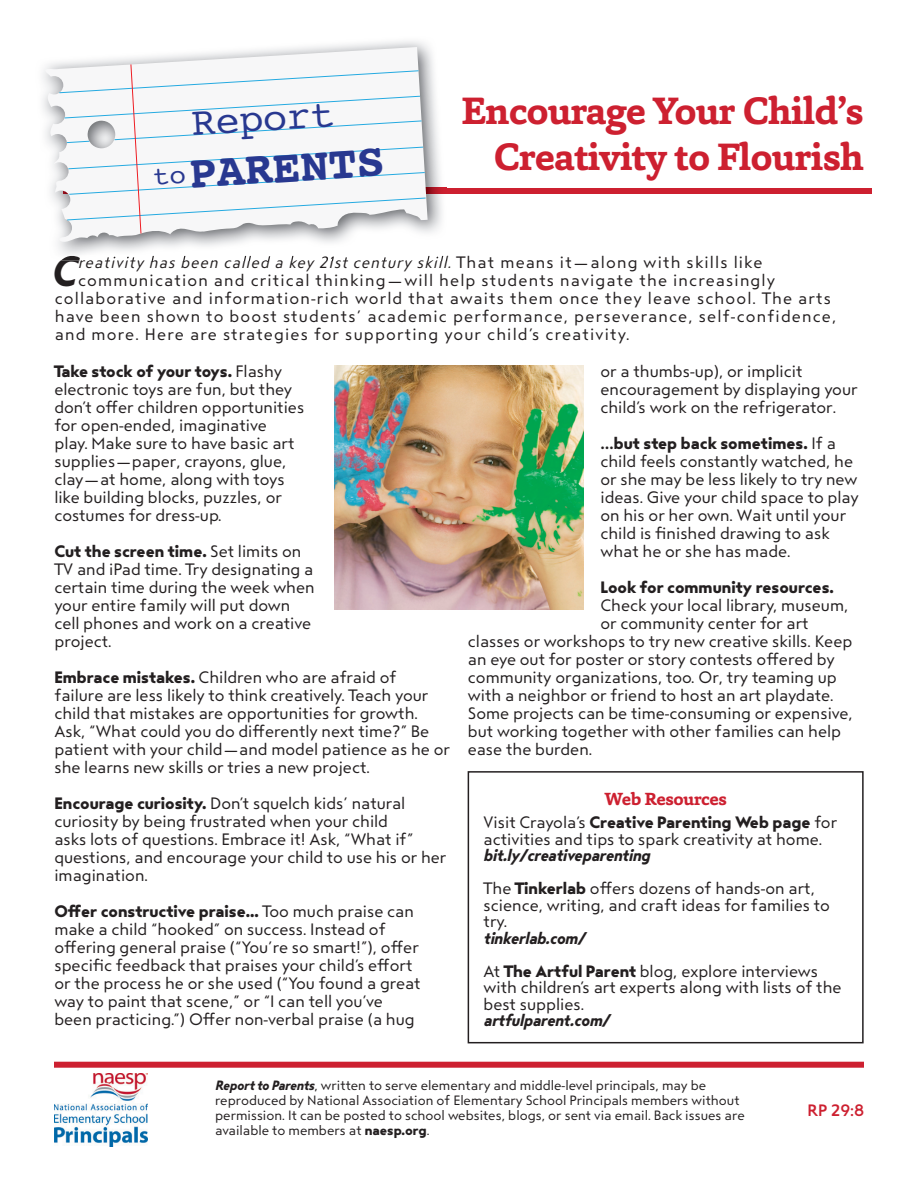
<style>
.page{position:relative;width:918px;height:1188px;background:#fff}
.page>*{position:absolute;margin:0;border:0;box-sizing:border-box;transform-origin:0 0}
.t1{font:700 46.8px "Courier";color:#283890}
.t2{font:42.15px "Steagal Bo It";color:#231f20}
.t3{font:39.6px "Courier";color:#283890}
.t4{font:700 39px/46.5px "Capita";letter-spacing:-.02em;color:#cd2030;text-align:right}
.t5{font:700 18px "Capita";letter-spacing:-.02em;color:#cd2030}
.t6{font:16.5px/18px "Steagal Re";color:#231f20}
.t7{font:16.5px/18px "Steagal Re";letter-spacing:.07em;color:#231f20}
.t8{font:16.5px "Steagal Bo";color:#231f20}
.t9{font:16.5px "Steagal Re It";letter-spacing:.07em;color:#231f20}
.t10{font:16.5px "Steagal Bo It";color:#231f20}
.t11{font:16.5px "Steagal Me";color:#cd2030}
.t12{font:13.5px/15px "Steagal Re";color:#231f20}
.s1{font-weight:400;font-size:26.85px}
.s2{font-family:"Steagal Re"}
.s3{font-family:"Steagal Bo"}
.s4{font-family:"Steagal Bo It"}
</style>
<div class="page">
<div style="left:64px;top:188px;width:808px;height:6px;background:#cd2030"></div>
<div style="left:54px;top:1062px;width:810px;height:6px;background:#cd2030"></div>
<img style="left:43px;top:41px;width:404px;height:215px">
<img style="left:428px;top:188px;width:19px;height:6px">
<img style="left:61px;top:256px;width:18px;height:4px">
<img style="left:107px;top:256px;width:340px;height:4px">
<svg style="left:45px;top:47px;width:383px;height:195px"></svg>
<svg style="left:59px;top:70px;width:367px;height:150px"></svg>
<svg style="left:131px;top:64px;width:10px;height:170px"></svg>
<img style="left:54px;top:1074px;width:94px;height:73px">
<img style="left:334px;top:365px;width:250px;height:244px">
<div style="left:468px;top:771px;width:396px;height:272px;border:2px solid #231f20"></div>
<h3 class="t3" style="left:190px;top:93px;width:144px;rotate:-4deg">Report</h3>
<h1 class="t1" style="left:151px;top:139px;width:233px;rotate:-4deg"><span class="s1">to</span>PARENTS</h1>
<h3 class="t4" style="left:462px;top:87px;width:404px">Encourage Your Child’s<br>Creativity to Flourish</h3>
<h2 class="t2" style="left:51px;top:248px;width:26px">C</h2>
<p class="t9" style="left:78px;top:253px;width:686px">reativity has been called a key 21st century skill. <span class="s2">That means it—along with skills like</span></p>
<p class="t7" style="left:55px;top:272px;width:783px;text-indent:23px">communication and critical thinking—will help students navigate the increasingly collaborative and information-rich world that awaits them once they leave school. The arts have been shown to boost students’ academic performance, perseverance, self-confidence, and more. Here are strategies for supporting your child’s creativity.</p>
<p class="t8" style="left:54px;top:362px;width:229px">Take stock of your toys. <span class="s2">Flashy</span></p>
<p class="t6" style="left:54px;top:381px;width:251px">electronic toys are fun, but they don’t offer children opportunities for open-ended, imaginative play. Make sure to have basic art supplies—paper, crayons, glue, clay—at home, along with toys like building blocks, puzzles, or costumes for dress-up.</p>
<p class="t8" style="left:54px;top:542px;width:249px">Cut the screen time. <span class="s2">Set limits on</span></p>
<p class="t6" style="left:54px;top:561px;width:262px">TV and iPad time. Try designating a certain time during the week when your entire family will put down cell phones and work on a creative project.</p>
<p class="t6" style="left:54px;top:669px;width:397px"><span class="s3">Embrace mistakes.</span> Children who are afraid of<br>failure are less likely to think creatively. Teach your child that mistakes are opportunities for growth.<br>Ask, “What could you do differently next time?” Be patient with your child—and model patience as he or she learns new skills or tries a new project.</p>
<p class="t6" style="left:54px;top:795px;width:394px"><span class="s3">Encourage curiosity.</span> Don’t squelch kids’ natural curiosity by being frustrated when your child<br>asks lots of questions. Embrace it! Ask, “What if” questions, and encourage your child to use his or her imagination.</p>
<p class="t8" style="left:54px;top:902px;width:361px">Offer constructive praise... <span class="s2">Too much praise can</span></p>
<p class="t6" style="left:54px;top:921px;width:368px">make a child “hooked” on success. Instead of offering general praise (“You’re so smart!”), offer specific feedback that praises your child’s effort or the process he or she used (“You found a great way to paint that scene,” or “I can tell you’ve been practicing.”) Offer non-verbal praise (a hug</p>
<p class="t6" style="left:600px;top:363px;width:259px">or a thumbs-up), or implicit encouragement by displaying your child’s work on the refrigerator.</p>
<p class="t8" style="left:600px;top:434px;width:237px">…but step back sometimes. <span class="s2">If a</span></p>
<p class="t6" style="left:600px;top:453px;width:260px">child feels constantly watched, he or she may be less likely to try new ideas. Give your child space to play on his or her own. Wait until your child is finished drawing to ask what he or she has made.</p>
<p class="t8" style="left:600px;top:578px;width:235px">Look for community resources.</p>
<p class="t6" style="left:600px;top:597px;width:249px">Check your local library, museum,</p>
<p class="t6" style="left:600px;top:615px;width:210px">or community center for art</p>
<p class="t6" style="left:468px;top:633px;width:386px">classes or workshops to try new creative skills. Keep</p>
<p class="t6" style="left:468px;top:651px;width:368px">an eye out for poster or story contests offered by</p>
<p class="t6" style="left:468px;top:669px;width:370px">community organizations, too. Or, try teaming up</p>
<p class="t6" style="left:468px;top:687px;width:367px">with a neighbor or friend to host an art playdate.</p>
<p class="t6" style="left:468px;top:705px;width:386px">Some projects can be time-consuming or expensive,</p>
<p class="t6" style="left:468px;top:723px;width:375px">but working together with other families can help</p>
<p class="t6" style="left:468px;top:741px;width:126px">ease the burden.</p>
<p class="t5" style="left:604px;top:787px;width:124px">Web Resources</p>
<p class="t8" style="left:484px;top:813px;width:355px"><span class="s2">Visit Crayola’s</span> Creative Parenting Web page <span class="s2">for</span></p>
<p class="t6" style="left:484px;top:830px;width:340px">activities and tips to spark creativity at home.</p>
<p class="t10" style="left:484px;top:846px;width:168px">bit.ly/creativeparenting</p>
<p class="t6" style="left:484px;top:881px;width:348px;line-height:16.5px">The <span class="s3">Tinkerlab</span> offers dozens of hands-on art, science, writing, and craft ideas for families to try.</p>
<p class="t10" style="left:484px;top:929px;width:103px">tinkerlab.com/</p>
<p class="t6" style="left:484px;top:963px;width:360px;line-height:16.5px">At <span class="s3">The Artful Parent</span> blog, explore interviews with children’s art experts along with lists of the best supplies.</p>
<p class="t10" style="left:484px;top:1011px;width:127px">artfulparent.com/</p>
<p class="t12" style="left:215px;top:1078px;width:531px"><span class="s4">Report to Parents</span>, written to serve elementary and middle-level principals, may be reproduced by National Association of Elementary School Principals members without permission. It can be posted to school websites, blogs, or sent via email. Back issues are available to members at <span class="s3">naesp.org</span>.</p>
<p class="t11" style="left:808px;top:1101px;width:58px">RP 29:8</p>
</div>
